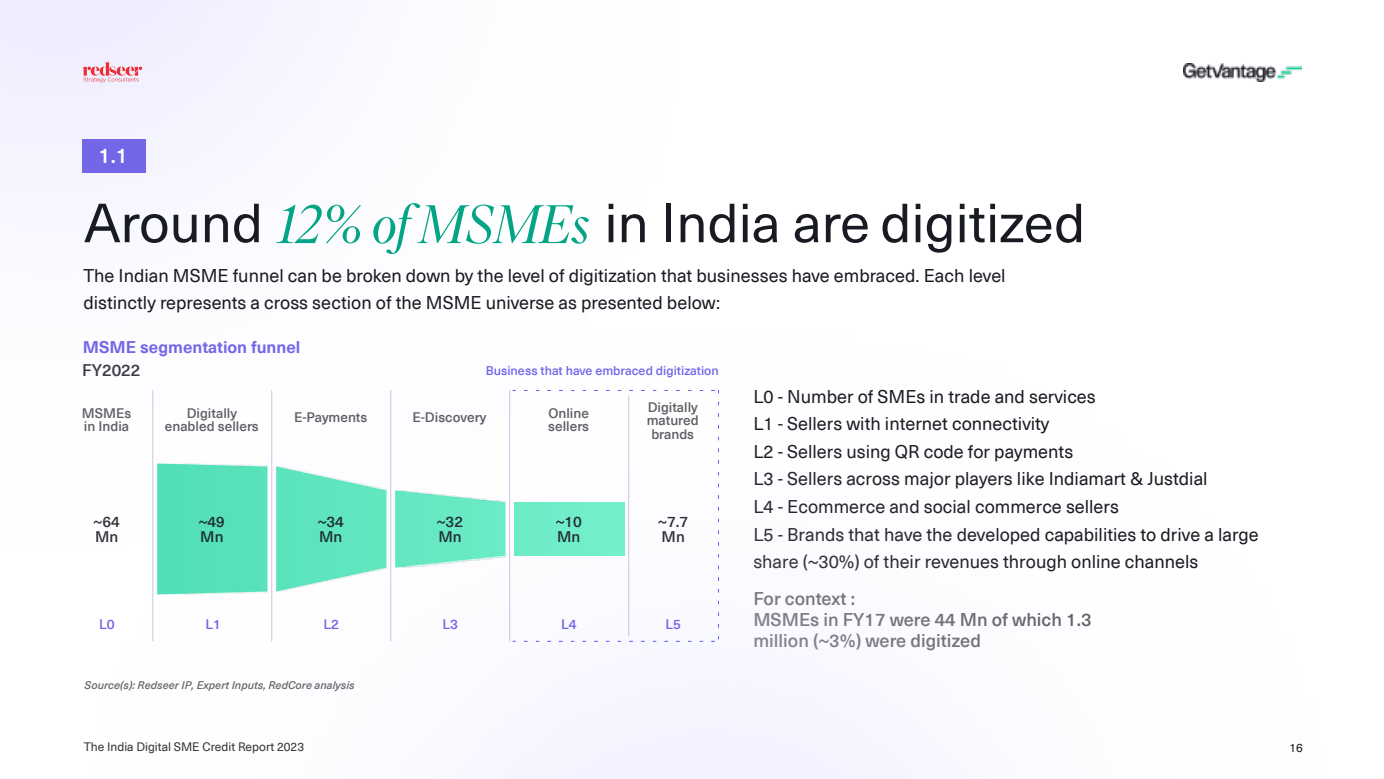
<style>
.page{position:relative;width:1384px;height:779px;background:#fff}
.page>*{position:absolute;margin:0;border:0;box-sizing:border-box;transform-origin:0 0}
.t1{font:54px "Neue Haas Unica Pro";color:#191b23}
.t2{font:500 21px "Neue Haas Unica Pro";color:#fff}
.t3{font:18px/27.6px "Neue Haas Unica Pro";color:#191b23}
.t4{font:500 18px/21px "Neue Haas Unica Pro";color:rgb(25 27 35/.7)}
.t5{font:700 16.5px "Neue Haas Unica Pro";color:#7367e8}
.t6{font:500 16.5px "Neue Haas Unica Pro";color:#393c47}
.t7{font:500 15px/15px "Neue Haas Unica Pro";color:rgb(25 27 35/.9)}
.t8{font:500 13.5px/13.5px "Neue Haas Unica Pro";color:rgb(25 27 35/.7);text-align:center}
.t9{font:500 13.5px "Neue Haas Unica Pro";color:#7367e8}
.t10{font:500 12.3px "Neue Haas Unica Pro";color:#7367e8}
.t11{font:12px "Neue Haas Unica Pro";color:#333}
.t12{font:12px "Neue Haas Unica Pro";color:#191b23}
.t13{font:italic 500 10.8px "Neue Haas Unica Pro";color:rgb(42 39 46/.7)}
.s1{font-family:"Ivar Display";font-style:italic;color:#04a586}
</style>
<div class="page">
<div style="left:1px;top:1px;width:299px;height:172px;background:#f3f2ff"></div>
<img style="left:152px;top:390px;width:734px;height:388px">
<div style="left:83px;top:139px;width:63px;height:33px;background:#7367e8"></div>
<img style="left:395px;top:490px;width:110px;height:77px">
<img style="left:276px;top:466px;width:110px;height:125px">
<div style="left:157px;top:463px;width:110px;height:131px;background:#55e1b9"></div>
<hr style="left:152px;top:390px;width:1px;height:251px;background:#cac4e6">
<hr style="left:271px;top:390px;width:1px;height:251px;background:#cac4e6">
<hr style="left:509px;top:390px;width:1px;height:251px;background:#cac4e6">
<hr style="left:390px;top:390px;width:1px;height:251px;background:#cac4e6">
<svg style="left:513px;top:390px;width:206px;height:251px"></svg>
<img style="left:1183px;top:63px;width:118px;height:18px">
<svg style="left:83px;top:62px;width:59px;height:20px"></svg>
<p class="t2" style="left:98px;top:147px;width:31px">1.1</p>
<h1 class="t1" style="left:84px;top:201px;width:1002px">Around <span class="s1">12% of MSMEs</span> in India are digitized</h1>
<p class="t3" style="left:83px;top:263px;width:923px">The Indian MSME funnel can be broken down by the level of digitization that businesses have embraced. Each level distinctly represents a cross section of the MSME universe as presented below:</p>
<p class="t5" style="left:83px;top:340px;width:219px">MSME segmentation funnel</p>
<p class="t6" style="left:82px;top:363px;width:60px">FY2022</p>
<p class="t10" style="left:486px;top:365px;width:234px">Business that have embraced digitization</p>
<p class="t8" style="left:82px;top:407px;width:51px;text-align:left">MSMEs in India</p>
<p class="t8" style="left:165px;top:407px;width:95px">Digitally enabled sellers</p>
<p class="t8" style="left:294px;top:412px;width:75px">E-Payments</p>
<p class="t8" style="left:412px;top:412px;width:75px">E-Discovery</p>
<p class="t8" style="left:548px;top:407px;width:42px;text-align:left">Online sellers</p>
<p class="t8" style="left:646px;top:401px;width:54px">Digitally matured brands</p>
<p class="t7" style="left:93px;top:515px;width:28px">~64<br>Mn</p>
<p class="t7" style="left:658px;top:515px;width:31px">~7.7<br>Mn</p>
<p class="t7" style="left:199px;top:515px;width:28px">~49<br>Mn</p>
<p class="t7" style="left:317px;top:515px;width:28px">~34<br>Mn</p>
<p class="t7" style="left:437px;top:515px;width:28px">~32<br>Mn</p>
<p class="t7" style="left:555px;top:515px;width:28px">~10<br>Mn</p>
<p class="t9" style="left:99px;top:618px;width:17px">L0</p>
<p class="t9" style="left:205px;top:618px;width:17px">L1</p>
<p class="t9" style="left:323px;top:618px;width:17px">L2</p>
<p class="t9" style="left:442px;top:618px;width:17px">L3</p>
<p class="t9" style="left:561px;top:618px;width:17px">L4</p>
<p class="t13" style="left:85px;top:680px;width:271px">Source(s): Redseer IP, Expert Inputs, RedCore analysis</p>
<p class="t9" style="left:665px;top:618px;width:17px">L5</p>
<p class="t3" style="left:753px;top:384px;width:507px">L0 - Number of SMEs in trade and services<br>L1 - Sellers with internet connectivity<br>L2 - Sellers using QR code for payments<br>L3 - Sellers across major players like Indiamart &amp; Justdial<br>L4 - Ecommerce and social commerce sellers<br>L5 - Brands that have the developed capabilities to drive a large share (~30%) of their revenues through online channels</p>
<p class="t4" style="left:753px;top:589px;width:339px">For context :<br>MSMEs in FY17 were 44 Mn of which 1.3 million (~3%) were digitized</p>
<p class="t11" style="left:84px;top:741px;width:222px">The India Digital SME Credit Report 2023</p>
<p class="t12" style="left:1289px;top:742px;width:15px">16</p>
</div>
